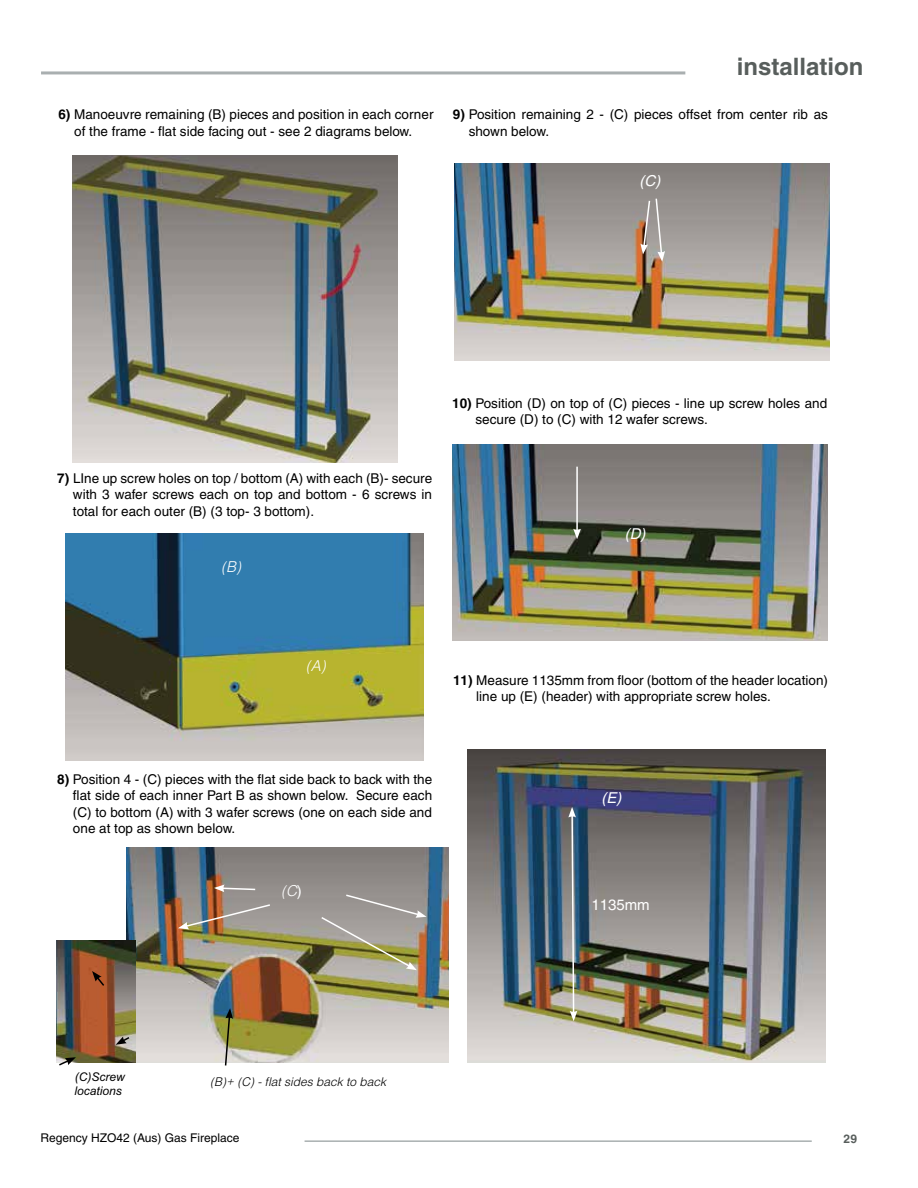
<style>
.page{position:relative;width:918px;height:1188px;background:#fff}
.page>*{position:absolute;margin:0;border:0;box-sizing:border-box;transform-origin:0 0}
.t1{font:700 24px "Helvetica";color:#585e5c}
.t2{font:italic 15px "Helvetica";color:#fff}
.t3{font:italic 300 15px "Helvetica";color:#fff}
.t4{font:15px "Helvetica";color:#fff}
.t5{font:13.5px/16.2px "Helvetica";color:#000}
.t6{font:12px "Helvetica";color:#000}
.t7{font:italic 300 12px "Helvetica";color:#000}
.t8{font:italic 12px/14.4px "Arial";color:#000}
.t9{font:12px "Arial";color:#000}
.t10{font:700 12px "Helvetica";color:#585e5c}
.s1{font-weight:700}
.s2{font-weight:400;font-style:normal}
</style>
<div class="page">
<hr style="left:305px;top:1140px;width:507px;height:2px;background:#a9afb0">
<hr style="left:41px;top:71px;width:644px;height:3px;background:#a9afb0">
<img style="left:72px;top:155px;width:326px;height:307px">
<img style="left:66px;top:533px;width:358px;height:227px">
<img style="left:454px;top:163px;width:375px;height:197px">
<img style="left:453px;top:444px;width:375px;height:197px">
<img style="left:468px;top:750px;width:357px;height:312px">
<svg style="left:568px;top:807px;width:9px;height:214px;background:#8d9696"></svg>
<hr style="left:576px;top:467px;width:2px;height:64px;background:#fff">
<svg style="left:573px;top:529px;width:8px;height:10px"></svg>
<svg style="left:640px;top:197px;width:25px;height:65px;background:#a89c95"></svg>
<img style="left:127px;top:848px;width:321px;height:214px">
<svg style="left:178px;top:903px;width:94px;height:26px;background:#a19185"></svg>
<svg style="left:214px;top:885px;width:43px;height:7px"></svg>
<svg style="left:320px;top:893px;width:107px;height:77px;background:#a29b87"></svg>
<svg style="left:224px;top:1008px;width:9px;height:58px"></svg>
<img style="left:56px;top:940px;width:79px;height:122px">
<svg style="left:57px;top:1057px;width:19px;height:9px"></svg>
<svg style="left:116px;top:1036px;width:15px;height:9px"></svg>
<svg style="left:92px;top:971px;width:14px;height:17px"></svg>
<p class="t5" style="left:58px;top:106px;width:377px;text-align:center"><span class="s1">6)</span> Manoeuvre remaining (B) pieces and position in each corner of the frame - flat side facing out - see 2 diagrams below.</p>
<h1 class="t1" style="left:737px;top:52px;width:128px">installation</h1>
<p class="t5" style="left:469px;top:106px;width:361px;text-indent:-16px"><span class="s1">9)</span> Position remaining 2 - (C) pieces offset from center rib as shown below.</p>
<p class="t2" style="left:640px;top:172px;width:22px">(C)</p>
<p class="t5" style="left:73px;top:470px;width:361px;text-align:justify;text-indent:-16px"><span class="s1">7)</span> LIne up screw holes on top / bottom (A) with each (B)- secure with 3 wafer screws each on top and bottom - 6 screws in total for each outer (B) (3 top- 3 bottom).</p>
<p class="t3" style="left:221px;top:558px;width:21px">(B)</p>
<p class="t5" style="left:476px;top:395px;width:353px;text-indent:-23px"><span class="s1">10)</span> Position (D) on top of (C) pieces - line up screw holes and secure (D) to (C) with 12 wafer screws.</p>
<p class="t2" style="left:625px;top:525px;width:22px">(D)</p>
<p class="t3" style="left:306px;top:657px;width:21px">(A)</p>
<p class="t5" style="left:476px;top:672px;width:353px;text-indent:-23px"><span class="s1">11)</span> Measure 1135mm from floor (bottom of the header location) line up (E) (header) with appropriate screw holes.</p>
<p class="t5" style="left:73px;top:771px;width:361px;text-align:justify;text-indent:-16px"><span class="s1">8)</span> Position 4 - (C) pieces with the flat side back to back with the flat side of each inner Part B as shown below. Secure each (C) to bottom (A) with 3 wafer screws (one on each side and one at top as shown below.</p>
<p class="t3" style="left:281px;top:882px;width:22px">(C<span class="s2">)</span></p>
<p class="t2" style="left:602px;top:789px;width:21px">(E)</p>
<p class="t4" style="left:591px;top:897px;width:60px">1135mm</p>
<p class="t8" style="left:74px;top:1070px;width:52px">(C)Screw locations</p>
<p class="t7" style="left:210px;top:1074px;width:177px">(B)+ (C) - flat sides back to back</p>
<p class="t6" style="left:40px;top:1131px;width:201px">Regency HZO42 (Aus) Gas Fireplace</p>
<p class="t10" style="left:844px;top:1132px;width:15px">29</p>
<p class="t9" style="left:56px;top:1134px;width:46px">919-145</p>
</div>
